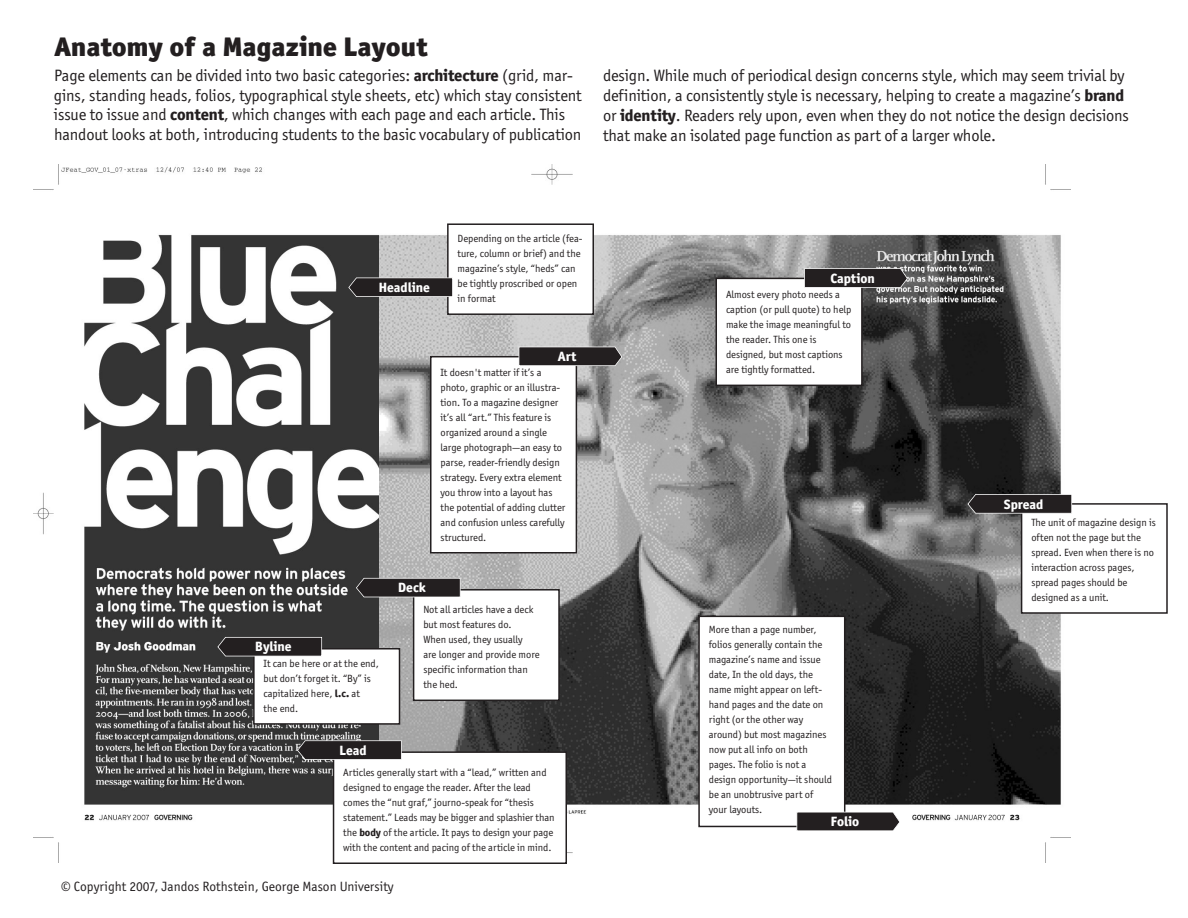
<style>
.page{position:relative;width:1188px;height:918px;background:#fff}
.page>*{position:absolute;margin:0;border:0;box-sizing:border-box;transform-origin:0 0}
.t1{font:900 27px "Officina San ITC";color:#231f20}
.t2{font:16.5px/19.8px "Officina San ITC";letter-spacing:-.01em;color:#231f20}
.t3{font:13.5px "Officina San ITC";color:#231f20}
.t4{font:800 13.5px "Officina San ITC";letter-spacing:-.005em;color:#fff}
.t5{font:10.5px/15px "Officina San ITC";letter-spacing:-.005em;color:#231f20}
.s1{font-weight:800}
</style>
<div class="page">
<img style="left:34px;top:165px;width:1037px;height:698px">
<div style="left:414px;top:590px;width:145px;height:110px;background:#fff"></div>
<div style="left:413px;top:589px;width:147px;height:112px;border:2px solid #231f20"></div>
<div style="left:448px;top:224px;width:145px;height:90px;background:#fff"></div>
<div style="left:447px;top:223px;width:147px;height:92px;border:2px solid #231f20"></div>
<svg style="left:356px;top:578px;width:105px;height:19px;background:#322f30"></svg>
<div style="left:254px;top:649px;width:146px;height:75px;background:#fff"></div>
<div style="left:253px;top:648px;width:147px;height:77px;border:2px solid #231f20"></div>
<svg style="left:217px;top:637px;width:105px;height:19px;background:#312e2f"></svg>
<div style="left:334px;top:752px;width:232px;height:111px;background:#fff"></div>
<div style="left:333px;top:751px;width:234px;height:113px;border:2px solid #231f20"></div>
<div style="left:431px;top:357px;width:145px;height:196px;background:#fff"></div>
<div style="left:430px;top:356px;width:147px;height:198px;border:2px solid #231f20"></div>
<svg style="left:297px;top:740px;width:105px;height:20px;background:#393536"></svg>
<svg style="left:519px;top:347px;width:103px;height:19px;background:#353132"></svg>
<div style="left:716px;top:278px;width:146px;height:107px;background:#fff"></div>
<div style="left:716px;top:278px;width:147px;height:108px;border:2px solid #231f20"></div>
<svg style="left:804px;top:268px;width:104px;height:20px;background:#3a3738"></svg>
<div style="left:699px;top:616px;width:146px;height:210px;background:#fff"></div>
<div style="left:698px;top:616px;width:147px;height:211px;border:2px solid #231f20"></div>
<svg style="left:796px;top:812px;width:104px;height:19px;background:#393637"></svg>
<svg style="left:348px;top:278px;width:105px;height:19px;background:#322e2f"></svg>
<div style="left:1022px;top:504px;width:145px;height:109px;background:#fff"></div>
<div style="left:1021px;top:503px;width:147px;height:111px;border:2px solid #231f20"></div>
<svg style="left:967px;top:494px;width:105px;height:20px;background:#383536"></svg>
<h1 class="t1" style="left:54px;top:37px;width:375px">Anatomy of a Magazine Layout</h1>
<p class="t2" style="left:54px;top:65px;width:529px">Page elements can be divided into two basic categories: <span class="s1">architecture</span> (grid, mar&shy;gins, standing heads, folios, typographical style sheets, etc) which stay consistent issue to issue and <span class="s1">content</span>, which changes with each page and each article. This handout looks at both, introducing students to the basic vocabulary of publication</p>
<p class="t2" style="left:603px;top:66px;width:528px">design. While much of periodical design concerns style, which may seem trivial by definition, a consistently style is necessary, helping to create a magazine’s <span class="s1">brand </span>or <span class="s1">identity</span>. Readers rely upon, even when they do not notice the design decisions that make an isolated page function as part of a larger whole.</p>
<p class="t4" style="left:379px;top:283px;width:53px">Headline</p>
<p class="t5" style="left:458px;top:231px;width:126px">Depending on the article (fea&shy;ture, column or brief) and the magazine’s style, “heds” can be tightly proscribed or open in format</p>
<p class="t4" style="left:558px;top:352px;width:20px">Art</p>
<p class="t5" style="left:441px;top:364px;width:126px">It doesn't matter if it’s a photo, graphic or an illustra&shy;tion. To a magazine designer it’s all “art.” This feature is organized around a single large photograph—an easy to parse, reader-friendly design strategy. Every extra element you throw into a layout has the potential of adding clutter and confusion unless carefully structured.</p>
<p class="t4" style="left:398px;top:583px;width:29px">Deck</p>
<p class="t4" style="left:255px;top:642px;width:38px">Byline</p>
<p class="t5" style="left:264px;top:656px;width:117px">It can be here or at the end, but don’t forget it. “By” is capitalized here, <span class="s1">l.c.</span> at<br>the end.</p>
<p class="t4" style="left:340px;top:746px;width:29px">Lead</p>
<p class="t5" style="left:423px;top:602px;width:118px">Not all articles have a deck but most features do.<br>When used, they usually<br>are longer and provide more specific information than the hed.</p>
<p class="t5" style="left:343px;top:765px;width:213px">Articles generally start with a “lead,” written and designed to engage the reader. After the lead comes the “nut graf,” journo-speak for “thesis statement.” Leads may be bigger and splashier than the <span class="s1">body</span> of the article. It pays to design your page with the content and pacing of the article in mind.</p>
<p class="t3" style="left:61px;top:878px;width:334px">© Copyright 2007, Jandos Rothstein, George Mason University</p>
<p class="t4" style="left:830px;top:274px;width:46px">Caption</p>
<p class="t5" style="left:726px;top:287px;width:127px">Almost every photo needs a caption (or pull quote) to help make the image meaningful to the reader. This one is designed, but most captions are tightly formatted.</p>
<p class="t5" style="left:709px;top:622px;width:125px">More than a page number, folios generally contain the magazine’s name and issue date, In the old days, the name might appear on left&shy;hand pages and the date on right (or the other way around) but most magazines now put all info on both pages. The folio is not a design opportunity—it should be an unobtrusive part of your layouts.</p>
<p class="t4" style="left:831px;top:817px;width:30px">Folio</p>
<p class="t4" style="left:1004px;top:499px;width:41px">Spread</p>
<p class="t5" style="left:1031px;top:515px;width:126px">The unit of magazine design is often not the page but the spread. Even when there is no interaction across pages, spread pages should be designed as a unit.</p>
</div>
